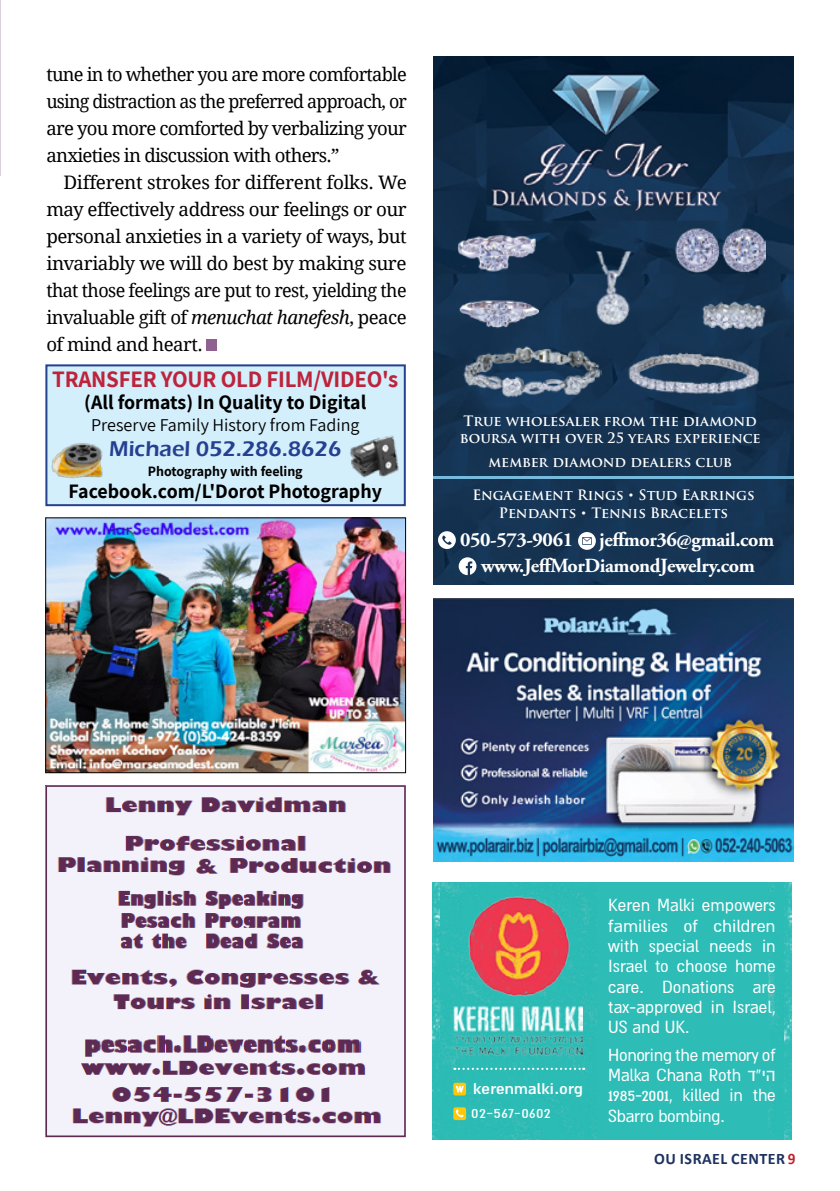
<style>
.page{position:relative;width:840px;height:1191px;background:#fff}
.page>*{position:absolute;margin:0;border:0;box-sizing:border-box;transform-origin:0 0}
.t1{font:700 23px "Assistant";letter-spacing:-.01em;color:#bd233b}
.t2{font:600 22px "Eras ITC";color:#25408f}
.t3{font:700 20px "Assistant";color:#000}
.t4{font:700 20px/26px "Adobe Garamond Pro";letter-spacing:-.02em;color:#fff}
.t5{font:19.6px/20.4px "Almoni DLAAA";letter-spacing:-.01em;color:#fff;text-align:justify;scale:.95 1}
.Body_-_Main_English{font:18.6px/27px "Droid Serif";letter-spacing:-.04em;color:#000;text-align:justify}
.t6{font:18px "Assistant";color:#000}
.t7{font:700 17.4px/24.4px "Almoni DLAAA";letter-spacing:.02em;color:#fff}
.t8{font:700 16px "Calibri";letter-spacing:.03em;color:#1d3260}
.t9{font:700 14px/16.8px "Trajan Pro";color:#fff}
.t10{font:700 14px "Assistant";color:#000}
.s1{font-style:italic}
.s2{font-size:26px}
.s3{font-weight:400}
.s4{color:#bc2227}
</style>
<div class="page">
<hr style="left:0;top:0;width:1px;height:176px;background:#ddd0de">
<img style="left:433px;top:57px;width:360px;height:527px">
<img style="left:672px;top:226px;width:92px;height:46px">
<img style="left:461px;top:320px;width:140px;height:98px">
<img style="left:693px;top:299px;width:71px;height:12px">
<img style="left:553px;top:251px;width:120px;height:97px">
<img style="left:457px;top:299px;width:81px;height:33px">
<img style="left:601px;top:311px;width:176px;height:133px">
<img style="left:457px;top:234px;width:78px;height:38px">
<hr style="left:433px;top:476px;width:360px;height:3px;background:#77badc">
<svg style="left:438px;top:531px;width:17px;height:18px"></svg>
<svg style="left:577px;top:532px;width:18px;height:18px"></svg>
<svg style="left:458px;top:557px;width:18px;height:18px"></svg>
<img style="left:433px;top:599px;width:360px;height:262px">
<div style="left:440px;top:882px;width:343px;height:258px;background:#2dbcb6"></div>
<img style="left:432px;top:882px;width:164px;height:258px">
<svg style="left:454px;top:1067px;width:130px;height:3px"></svg>
<div style="left:453px;top:1082px;width:13px;height:13px;background:#ffc60a;border-radius:2px"></div>
<svg style="left:456px;top:1085px;width:7px;height:7px"></svg>
<img style="left:453px;top:894px;width:128px;height:162px">
<div style="left:453px;top:1107px;width:13px;height:13px;background:#ffc60a;border-radius:2px"></div>
<svg style="left:455px;top:1109px;width:8px;height:8px"></svg>
<img style="left:768px;top:882px;width:23px;height:258px">
<img style="left:48px;top:788px;width:354px;height:346px">
<div style="left:45px;top:785px;width:360px;height:352px;border:2px solid #5d2a53"></div>
<img style="left:47px;top:519px;width:356px;height:252px">
<div style="left:45px;top:517px;width:360px;height:256px;border:1px solid #000"></div>
<div style="left:206px;top:340px;width:11px;height:11px;background:#8f6191"></div>
<div style="left:46px;top:365px;width:358px;height:140px;background:#d4effc"></div>
<div style="left:45px;top:364px;width:360px;height:142px;border:2px solid #25408f"></div>
<img style="left:45px;top:440px;width:58px;height:39px">
<img style="left:350px;top:432px;width:55px;height:51px">
<p class="Body_-_Main_English" style="left:46px;top:61px;width:362px">tune in to whether you are more comfortable using distraction as the preferred approach, or are you more comforted by verbalizing your anxieties in discussion with others.”</p>
<p class="Body_-_Main_English" style="left:46px;top:169px;width:362px;text-indent:17px">Different strokes for different folks. We may effectively address our feelings or our personal anxieties in a variety of ways, but invariably we will do best by making sure that those feelings are put to rest, yielding the invaluable gift of <span class="s1">menuchat hanefesh</span>, peace of mind and heart.</p>
<p class="t1" style="left:52px;top:363px;width:347px">TRANSFER YOUR OLD FILM/VIDEO's</p>
<p class="t3" style="left:84px;top:388px;width:283px">(All formats) In Quality to Digital</p>
<p class="t6" style="left:91px;top:413px;width:270px">Preserve Family History from Fading</p>
<p class="t2" style="left:109px;top:437px;width:234px">Michael 052.286.8626</p>
<p class="t10" style="left:148px;top:462px;width:156px">Photography with feeling</p>
<p class="t3" style="left:69px;top:478px;width:314px">Facebook.com/L'Dorot Photography</p>
<p class="t9" style="left:459px;top:413px;width:302px">True wholesaler from the diamond boursa with over 25 years experience</p>
<p class="t9" style="left:488px;top:453px;width:245px">member diamond dealers club</p>
<p class="t9" style="left:472px;top:486px;width:283px;line-height:18px;text-align:center">Engagement Rings <span class="s2">∙</span> Stud Earrings<br>Pendants <span class="s2">∙</span> Tennis Bracelets</p>
<p class="t4" style="left:460px;top:527px;width:114px">050-573-9061</p>
<p class="t4" style="left:481px;top:527px;width:294px;text-indent:118px">jeffmor36@gmail.com www.JeffMorDiamondJewelry.com</p>
<p class="t7" style="left:471px;top:1076px;width:113px">kerenmalki.org<br><span class="s3">02-567-0602</span></p>
<p class="t5" style="left:608px;top:895px;width:178px">Keren Malki empowers families of children with special needs in Israel to choose home care. Donations are tax-approved in Israel, US and UK.</p>
<p class="t5" style="left:608px;top:1044px;width:178px">Honoring the memory of Malka Chana Roth ד“ הי 1985-2001, killed in the Sbarro bombing.</p>
<p class="t8" style="left:653px;top:1147px;width:143px">OU ISRAEL CENTER <span class="s4">9</span></p>
</div>
